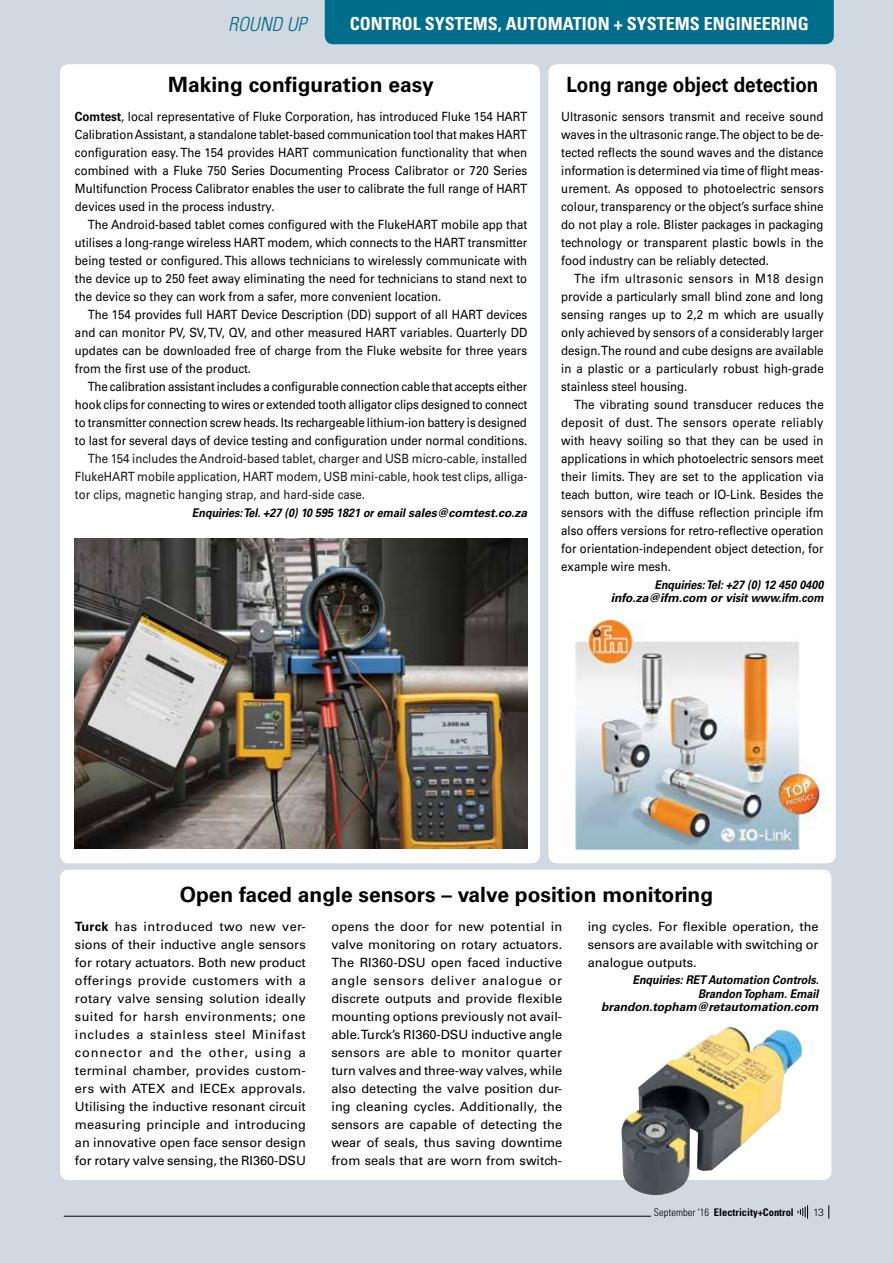
<style>
.page{position:relative;width:893px;height:1263px;background:#d0d9e1}
.page>*{position:absolute;margin:0;border:0;box-sizing:border-box;transform-origin:0 0}
.t1{font:700 21px "Univers";color:#000}
.t2{font:700 21px "Univers";color:#000;scale:.9 1}
.t3{font:italic 300 condensed 19.5px "Univers";color:#006d8a}
.t4{font:700 condensed 18px "Univers";color:#fff}
.t5{font:12.75px/18px "Univers";color:#000;text-align:justify;scale:.9 1}
.t6{font:12.75px/18px "Univers";color:#000;text-align:justify}
.t7{font:12.75px/18px "Univers";color:#1a1a1a;text-align:justify;scale:.9 1}
.t8{font:italic 700 12px/13.5px "Univers";color:#000;text-align:right;scale:.9 1}
.t9{font:700 condensed 10.5px "Univers";color:#000}
.t10{font:300 10.5px "Univers";color:#000}
.s1{font-weight:700}
.s2{font-weight:300}
</style>
<div class="page">
<div style="left:60px;top:64px;width:480px;height:799px;background:#fff;border-radius:9px"></div>
<div style="left:60px;top:870px;width:771px;height:310px;background:#fff;border-radius:9px"></div>
<div style="left:548px;top:64px;width:288px;height:799px;background:#fff;border-radius:9px"></div>
<div style="left:325px;top:0;width:509px;height:44px;background:#006d8a"></div>
<img style="left:575px;top:621px;width:250px;height:230px">
<img style="left:75px;top:538px;width:452px;height:310px">
<img style="left:621px;top:1027px;width:181px;height:170px">
<hr style="left:64px;top:1216px;width:587px;height:1px;background:#000">
<svg style="left:828px;top:1205px;width:1px;height:13px"></svg>
<svg style="left:798px;top:1205px;width:10px;height:13px"></svg>
<h2 class="t3" style="left:228px;top:13px;width:80px">ROUND UP</h2>
<h3 class="t4" style="left:350px;top:13px;width:460px">CONTROL SYSTEMS, AUTOMATION + SYSTEMS ENGINEERING</h3>
<h1 class="t1" style="left:168px;top:73px;width:267px">Making configuration easy</h1>
<p class="t5" style="left:75px;top:107px;width:504px"><span class="s1">Comtest</span>, local representative of Fluke Corporation, has introduced Fluke 154 HART Calibration Assistant, a standalone tablet-based communication tool that makes HART configuration easy. The 154 provides HART communication functionality that when combined with a Fluke 750 Series Documenting Process Calibrator or 720 Series Multifunction Process Calibrator enables the user to calibrate the full range of HART devices used in the process industry.</p>
<p class="t5" style="left:75px;top:215px;width:504px;text-indent:13px">The Android-based tablet comes configured with the FlukeHART mobile app that utilises a long-range wireless HART modem, which connects to the HART transmitter being tested or configured. This allows technicians to wirelessly communicate with the device up to 250 feet away eliminating the need for technicians to stand next to the device so they can work from a safer, more convenient location.</p>
<p class="t5" style="left:75px;top:305px;width:504px;text-indent:13px">The 154 provides full HART Device Description (DD) support of all HART devices and can monitor PV, SV, TV, QV, and other measured HART variables. Quarterly DD updates can be downloaded free of charge from the Fluke website for three years from the first use of the product.</p>
<p class="t5" style="left:75px;top:377px;width:504px;text-indent:13px">The calibration assistant includes a configurable connection cable that accepts either hook clips for connecting to wires or extended tooth alligator clips designed to connect to transmitter connection screw heads. Its rechargeable lithium-ion battery is designed to last for several days of device testing and configuration under normal conditions.</p>
<p class="t7" style="left:75px;top:449px;width:504px;text-indent:13px">The 154 includes the Android-based tablet, charger and USB micro-cable, installed FlukeHART mobile application, HART modem, USB mini-cable, hook test clips, alliga&shy;tor clips, magnetic hanging strap, and hard-side case.</p>
<p class="t8" style="left:192px;top:506px;width:374px">Enquiries: Tel. +27 (0) 10 595 1821 or email sales@comtest.co.za</p>
<h1 class="t2" style="left:566px;top:73px;width:281px">Long range object detection</h1>
<p class="t5" style="left:561px;top:107px;width:293px">Ultrasonic sensors transmit and receive sound waves in the ultrasonic range. The object to be de&shy;tected reflects the sound waves and the distance information is determined via time of flight meas&shy;urement. As opposed to photoelectric sensors colour, transparency or the object’s surface shine do not play a role. Blister packages in packaging technology or transparent plastic bowls in the food industry can be reliably detected.</p>
<p class="t5" style="left:561px;top:269px;width:293px;text-indent:13px">The ifm ultrasonic sensors in M18 design provide a particularly small blind zone and long sensing ranges up to 2,2 m which are usually only achieved by sensors of a considerably larger design. The round and cube designs are available in a plastic or a particularly robust high-grade stainless steel housing.</p>
<p class="t5" style="left:561px;top:395px;width:293px;text-indent:13px">The vibrating sound transducer reduces the deposit of dust. The sensors operate reliably with heavy soiling so that they can be used in applications in which photoelectric sensors meet their limits. They are set to the application via teach button, wire teach or IO-Link. Besides the sensors with the diffuse reflection principle ifm also offers versions for retro-reflective operation for orientation-independent object detection, for example wire mesh.</p>
<p class="t8" style="left:611px;top:578px;width:238px">Enquiries: Tel: +27 (0) 12 450 0400 info.za@ifm.com or visit www.ifm.com</p>
<h1 class="t1" style="left:180px;top:882px;width:535px">Open faced angle sensors – valve position monitoring</h1>
<p class="t6" style="left:75px;top:917px;width:232px"><span class="s1">Turck</span> has introduced two new ver&shy;sions of their inductive angle sensors for rotary actuators. Both new product offerings provide customers with a rotary valve sensing solution ideally suited for harsh environments; one includes a stainless steel Minifast connector and the other, using a terminal chamber, provides custom&shy;ers with ATEX and IECEx approvals.<br>Utilising the inductive resonant circuit measuring principle and introducing an innovative open face sensor design for rotary valve sensing, the RI360-DSU</p>
<p class="t6" style="left:331px;top:917px;width:232px">opens the door for new potential in valve monitoring on rotary actuators.<br>The RI360-DSU open faced inductive angle sensors deliver analogue or discrete outputs and provide flexible mounting options previously not avail&shy;able. Turck’s RI360-DSU inductive angle sensors are able to monitor quarter turn valves and three-way valves, while also detecting the valve position dur&shy;ing cleaning cycles. Additionally, the sensors are capable of detecting the wear of seals, thus saving downtime from seals that are worn from switch-</p>
<p class="t6" style="left:588px;top:917px;width:232px">ing cycles. For flexible operation, the sensors are available with switching or analogue outputs.</p>
<p class="t8" style="left:601px;top:973px;width:243px">Enquiries: RET Automation Controls.<br>Brandon Topham. Email brandon.topham@retautomation.com</p>
<p class="t9" style="left:654px;top:1206px;width:141px"><span class="s2">September ‘16</span> Electricity+Control</p>
<p class="t10" style="left:813px;top:1206px;width:13px">13</p>
</div>
